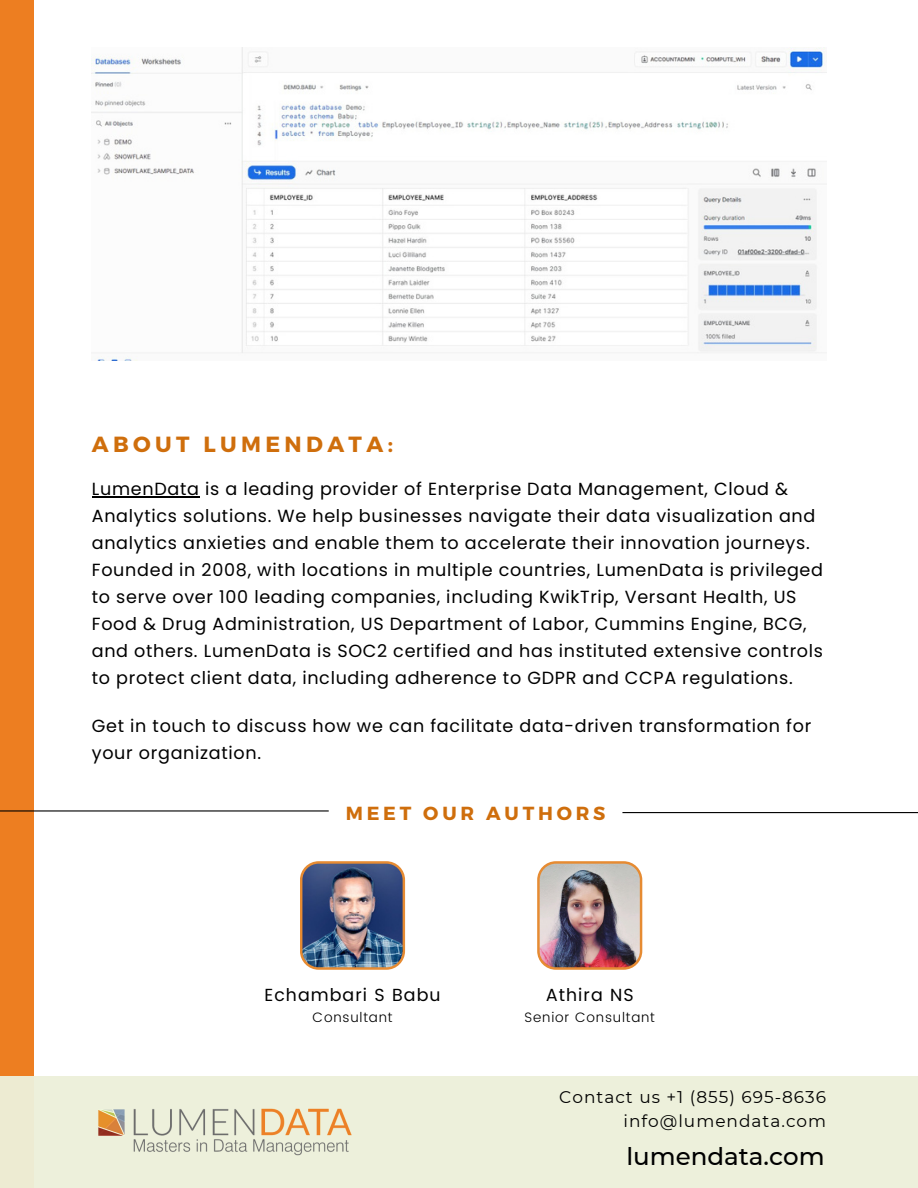
<style>
.page{position:relative;width:918px;height:1188px;background:#fff}
.page>*{position:absolute;margin:0;border:0;box-sizing:border-box;transform-origin:0 0}
.t1{font:500 24.6px "Montserrat";color:#000}
.t2{font:700 21.9px "Montserrat";letter-spacing:.2em;color:#cf6e0c}
.t3{font:700 18.9px "Montserrat";letter-spacing:.2em;color:#cf6e0c}
.t4{font:17.55px/27px "Poppins";letter-spacing:.04em;color:#000}
.t5{font:17.55px "Poppins";letter-spacing:.06em;color:#000}
.t6{font:16.95px "Montserrat";letter-spacing:.06em;color:#000}
.t7{font:300 13.65px "Poppins";letter-spacing:.06em;color:#000}
</style>
<div class="page">
<div style="left:0;top:0;width:34px;height:1188px;background:#ed7e21"></div>
<img style="left:92px;top:48px;width:734px;height:312px">
<hr style="left:622px;top:812px;width:296px;height:1px;background:#000">
<hr style="left:0;top:810px;width:329px;height:2px;background:#000">
<img style="left:537px;top:861px;width:105px;height:109px">
<img style="left:300px;top:861px;width:105px;height:109px">
<div style="left:0;top:1076px;width:918px;height:112px;background:#edf0da"></div>
<img style="left:98px;top:1108px;width:254px;height:48px">
<hr style="left:92px;top:496px;width:108px;height:2px;background:#000">
<p class="t2" style="left:92px;top:430px;width:303px">ABOUT LUMENDATA:</p>
<p class="t4" style="left:92px;top:476px;width:733px">LumenData is a leading provider of Enterprise Data Management, Cloud &amp; Analytics solutions. We help businesses navigate their data visualization and analytics anxieties and enable them to accelerate their innovation journeys.<br>Founded in 2008, with locations in multiple countries, LumenData is privileged to serve over 100 leading companies, including KwikTrip, Versant Health, US Food &amp; Drug Administration, US Department of Labor, Cummins Engine, BCG, and others. LumenData is SOC2 certified and has instituted extensive controls to protect client data, including adherence to GDPR and CCPA regulations.</p>
<p class="t4" style="left:92px;top:713px;width:721px">Get in touch to discuss how we can facilitate data-driven transformation for your organization.</p>
<p class="t3" style="left:346px;top:801px;width:261px">MEET OUR AUTHORS</p>
<p class="t5" style="left:264px;top:984px;width:178px">Echambari S Babu</p>
<p class="t7" style="left:313px;top:1009px;width:81px">Consultant</p>
<p class="t5" style="left:546px;top:984px;width:90px">Athira NS</p>
<p class="t7" style="left:525px;top:1009px;width:132px">Senior Consultant</p>
<p class="t6" style="left:559px;top:1086px;width:268px">Contact us +1 (855) 695-8636</p>
<p class="t6" style="left:623px;top:1111px;width:204px">info@lumendata.com</p>
<p class="t1" style="left:626px;top:1141px;width:200px">lumendata.com</p>
</div>
